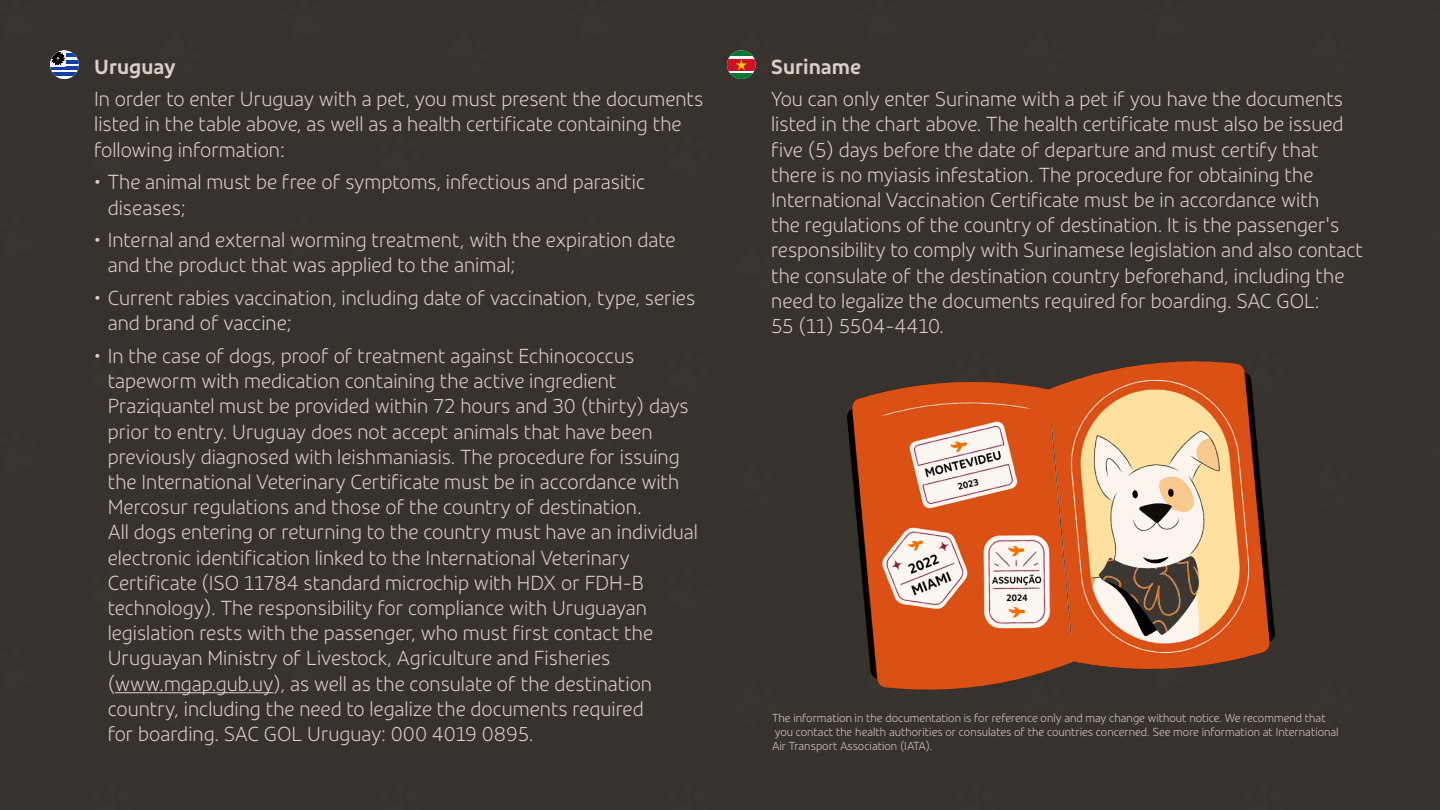
<style>
.page{position:relative;width:1440px;height:810px;background:#37322d}
.page>*{position:absolute;margin:0;border:0;box-sizing:border-box;transform-origin:0 0}
.t1{font:300 21px/25.2px "GOL Sans Display";color:#dad0c5}
.t2{font:700 21px "GOL Sans Display";color:#dad0c5}
.t3{font:300 12px/14.4px "GOL Sans Display";color:#dad0c5}
</style>
<div class="page">
<hr style="left:115px;top:692px;width:158px;height:1px;background:#dad0c5">
<div style="left:727px;top:50px;width:29px;height:29px;background:#fff;border-radius:14px"></div>
<svg style="left:730px;top:73px;width:23px;height:6px"></svg>
<svg style="left:730px;top:50px;width:23px;height:6px"></svg>
<div style="left:727px;top:59px;width:29px;height:12px;background:#ce1126"></div>
<svg style="left:736px;top:59px;width:11px;height:11px"></svg>
<svg style="left:50px;top:50px;width:29px;height:29px"></svg>
<hr style="left:50px;top:73px;width:29px;height:3px;background:#1141a8">
<svg style="left:50px;top:66px;width:29px;height:4px"></svg>
<hr style="left:52px;top:60px;width:27px;height:3px;background:#1141a8">
<hr style="left:52px;top:54px;width:27px;height:3px;background:#1141a8">
<svg style="left:50px;top:50px;width:16px;height:16px"></svg>
<svg style="left:51px;top:52px;width:14px;height:13px"></svg>
<img style="left:847px;top:362px;width:428px;height:328px">
<p class="t2" style="left:94px;top:53px;width:83px">Uruguay</p>
<p class="t1" style="left:94px;top:86px;width:611px">In order to enter Uruguay with a pet, you must present the documents listed in the table above, as well as a health certificate containing the following information:</p>
<p class="t1" style="left:108px;top:169px;width:539px;text-indent:-14px">• The animal must be free of symptoms, infectious and parasitic diseases;</p>
<p class="t1" style="left:108px;top:227px;width:569px;text-indent:-14px">• Internal and external worming treatment, with the expiration date and the product that was applied to the animal;</p>
<p class="t1" style="left:108px;top:285px;width:589px;text-indent:-14px">• Current rabies vaccination, including date of vaccination, type, series and brand of vaccine;</p>
<p class="t1" style="left:108px;top:343px;width:592px;text-indent:-13px">• In the case of dogs, proof of treatment against Echinococcus tapeworm with medication containing the active ingredient Praziquantel must be provided within 72 hours and 30 (thirty) days prior to entry. Uruguay does not accept animals that have been previously diagnosed with leishmaniasis. The procedure for issuing the International Veterinary Certificate must be in accordance with Mercosur regulations and those of the country of destination.<br>All dogs entering or returning to the country must have an individual electronic identification linked to the International Veterinary Certificate (ISO 11784 standard microchip with HDX or FDH-B technology). The responsibility for compliance with Uruguayan legislation rests with the passenger, who must first contact the Uruguayan Ministry of Livestock, Agriculture and Fisheries (www.mgap.gub.uy), as well as the consulate of the destination country, including the need to legalize the documents required<br>for boarding. SAC GOL Uruguay: 000 4019 0895.</p>
<p class="t2" style="left:771px;top:53px;width:91px">Suriname</p>
<p class="t1" style="left:771px;top:86px;width:594px">You can only enter Suriname with a pet if you have the documents listed in the chart above. The health certificate must also be issued five (5) days before the date of departure and must certify that there is no myiasis infestation. The procedure for obtaining the International Vaccination Certificate must be in accordance with<br>the regulations of the country of destination. It is the passenger's responsibility to comply with Surinamese legislation and also contact the consulate of the destination country beforehand, including the need to legalize the documents required for boarding. SAC GOL:<br>55 (11) 5504-4410.</p>
<p class="t3" style="left:772px;top:710px;width:568px">The information in the documentation is for reference only and may change without notice. We recommend that you contact the health authorities or consulates of the countries concerned. See more information at International<br>Air Transport Association (IATA).</p>
</div>
